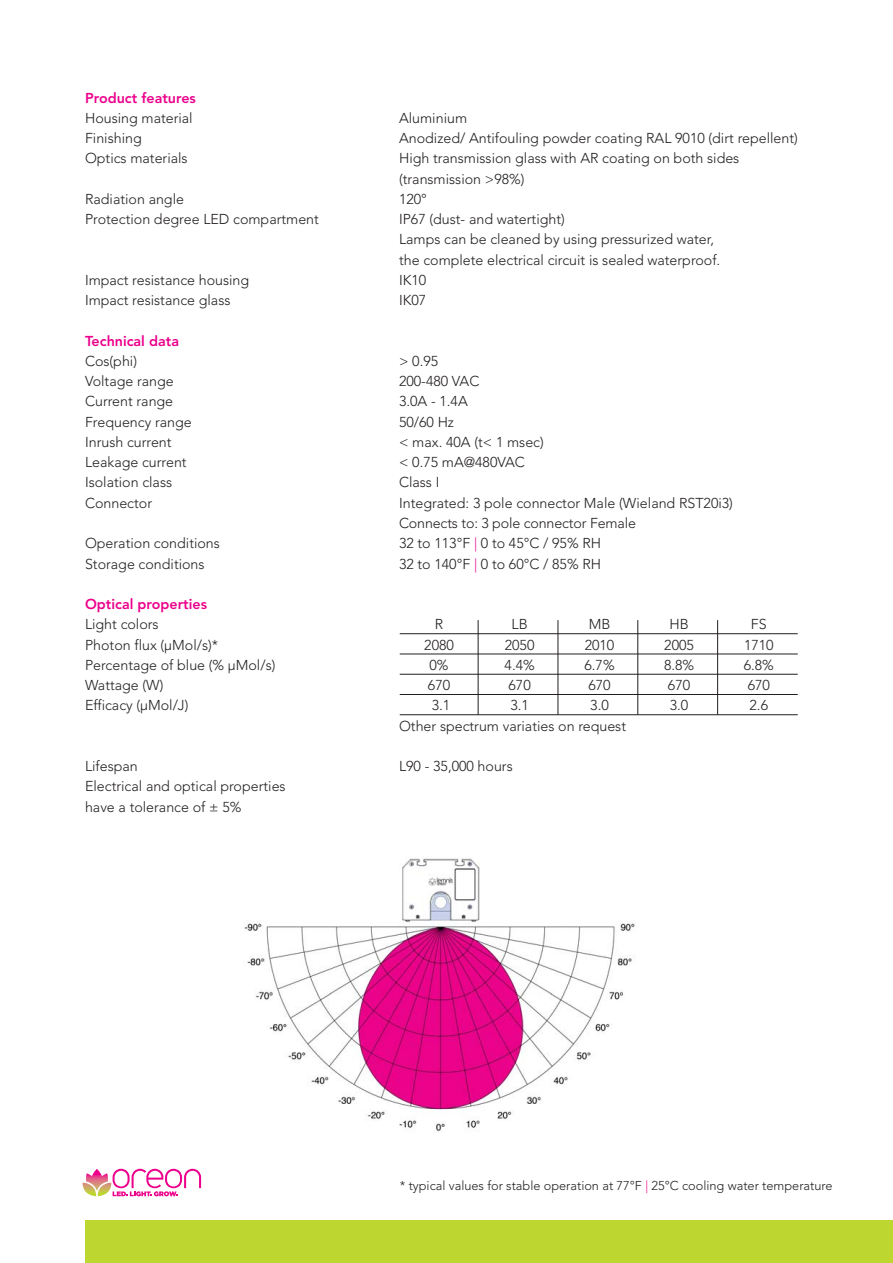
<style>
.page{position:relative;width:893px;height:1263px;background:#fff}
.page>*{position:absolute;margin:0;border:0;box-sizing:border-box;transform-origin:0 0}
.t1{font:300 14.25px/20.2px "Avenir";color:#231f20}
.t2{font:800 14.25px "Avenir";color:#ec008c}
.t3{font:300 12.75px "Avenir";color:#231f20}
.s1{color:#ec008c}
</style>
<div class="page">
<div style="left:85px;top:1220px;width:808px;height:43px;background:#bed730"></div>
<hr style="left:400px;top:633px;width:398px;height:1px;background:#231f20">
<hr style="left:400px;top:654px;width:398px;height:1px;background:#231f20">
<hr style="left:400px;top:674px;width:398px;height:1px;background:#231f20">
<hr style="left:400px;top:694px;width:398px;height:1px;background:#231f20">
<hr style="left:400px;top:714px;width:398px;height:1px;background:#231f20">
<hr style="left:478px;top:620px;width:1px;height:95px;background:#231f20">
<hr style="left:558px;top:620px;width:1px;height:95px;background:#231f20">
<hr style="left:637px;top:620px;width:1px;height:95px;background:#231f20">
<hr style="left:717px;top:620px;width:1px;height:95px;background:#231f20">
<svg style="left:83px;top:1169px;width:118px;height:27px"></svg>
<img style="left:244px;top:858px;width:391px;height:274px">
<p class="t2" style="left:85px;top:92px;width:112px">Product features</p>
<p class="t1" style="left:85px;top:109px;width:109px">Housing material</p>
<p class="t1" style="left:399px;top:109px;width:70px">Aluminium</p>
<p class="t1" style="left:85px;top:129px;width:58px">Finishing</p>
<p class="t1" style="left:399px;top:129px;width:400px">Anodized/ Antifouling powder coating RAL 9010 (dirt repellent)</p>
<p class="t1" style="left:85px;top:150px;width:104px">Optics materials</p>
<p class="t1" style="left:399px;top:150px;width:342px">High transmission glass with AR coating on both sides (transmission &gt;98%)</p>
<p class="t1" style="left:85px;top:190px;width:100px">Radiation angle</p>
<p class="t1" style="left:399px;top:190px;width:29px">120°</p>
<p class="t1" style="left:85px;top:210px;width:235px">Protection degree LED compartment</p>
<p class="t1" style="left:399px;top:210px;width:323px">IP67 (dust- and watertight)<br>Lamps can be cleaned by using pressurized water, the complete electrical circuit is sealed waterproof.</p>
<p class="t1" style="left:85px;top:271px;width:166px">Impact resistance housing</p>
<p class="t1" style="left:399px;top:271px;width:29px">IK10</p>
<p class="t1" style="left:85px;top:291px;width:147px">Impact resistance glass</p>
<p class="t1" style="left:399px;top:291px;width:29px">IK07</p>
<p class="t2" style="left:85px;top:335px;width:95px">Technical data</p>
<p class="t1" style="left:85px;top:352px;width:54px">Cos(phi)</p>
<p class="t1" style="left:399px;top:352px;width:41px">&gt; 0.95</p>
<p class="t1" style="left:85px;top:372px;width:90px">Voltage range</p>
<p class="t1" style="left:399px;top:372px;width:82px">200-480 VAC</p>
<p class="t1" style="left:85px;top:393px;width:90px">Current range</p>
<p class="t1" style="left:399px;top:393px;width:70px">3.0A - 1.4A</p>
<p class="t1" style="left:85px;top:413px;width:108px">Frequency range</p>
<p class="t1" style="left:399px;top:413px;width:56px">50/60 Hz</p>
<p class="t1" style="left:85px;top:433px;width:88px">Inrush current</p>
<p class="t1" style="left:399px;top:433px;width:146px">&lt; max. 40A (t&lt; 1 msec)</p>
<p class="t1" style="left:85px;top:453px;width:103px">Leakage current</p>
<p class="t1" style="left:399px;top:453px;width:127px">&lt; 0.75 mA@480VAC</p>
<p class="t1" style="left:85px;top:474px;width:89px">Isolation class</p>
<p class="t1" style="left:399px;top:474px;width:42px">Class I</p>
<p class="t1" style="left:85px;top:494px;width:69px">Connector</p>
<p class="t1" style="left:399px;top:494px;width:335px">Integrated: 3 pole connector Male (Wieland RST20i3)<br>Connects to: 3 pole connector Female</p>
<p class="t1" style="left:85px;top:534px;width:136px">Operation conditions</p>
<p class="t1" style="left:399px;top:534px;width:204px">32 to 113°F <span class="s1">|</span> 0 to 45°C / 95% RH</p>
<p class="t1" style="left:85px;top:555px;width:121px">Storage conditions</p>
<p class="t1" style="left:399px;top:555px;width:204px">32 to 140°F <span class="s1">|</span> 0 to 60°C / 85% RH</p>
<p class="t2" style="left:85px;top:598px;width:123px">Optical properties</p>
<p class="t1" style="left:85px;top:615px;width:75px">Light colors</p>
<p class="t1" style="left:435px;top:615px;width:10px">R</p>
<p class="t1" style="left:512px;top:615px;width:18px">LB</p>
<p class="t1" style="left:589px;top:615px;width:23px">MB</p>
<p class="t1" style="left:669px;top:615px;width:21px">HB</p>
<p class="t1" style="left:751px;top:615px;width:17px">FS</p>
<p class="t1" style="left:85px;top:636px;width:135px">Photon flux (μMol/s)*</p>
<p class="t1" style="left:424px;top:636px;width:31px">2080</p>
<p class="t1" style="left:505px;top:636px;width:31px">2050</p>
<p class="t1" style="left:585px;top:636px;width:31px">2010</p>
<p class="t1" style="left:664px;top:636px;width:31px">2005</p>
<p class="t1" style="left:744px;top:636px;width:31px">1710</p>
<p class="t1" style="left:85px;top:656px;width:192px">Percentage of blue (% μMol/s)</p>
<p class="t1" style="left:430px;top:656px;width:21px">0%</p>
<p class="t1" style="left:505px;top:656px;width:32px">4.4%</p>
<p class="t1" style="left:584px;top:656px;width:32px">6.7%</p>
<p class="t1" style="left:664px;top:656px;width:32px">8.8%</p>
<p class="t1" style="left:744px;top:656px;width:32px">6.8%</p>
<p class="t1" style="left:85px;top:676px;width:80px">Wattage (W)</p>
<p class="t1" style="left:428px;top:676px;width:24px">670</p>
<p class="t1" style="left:508px;top:676px;width:24px">670</p>
<p class="t1" style="left:588px;top:676px;width:24px">670</p>
<p class="t1" style="left:668px;top:676px;width:24px">670</p>
<p class="t1" style="left:748px;top:676px;width:24px">670</p>
<p class="t1" style="left:85px;top:696px;width:105px">Efficacy (μMol/J)</p>
<p class="t1" style="left:432px;top:696px;width:20px">3.1</p>
<p class="t1" style="left:510px;top:696px;width:20px">3.1</p>
<p class="t1" style="left:590px;top:696px;width:20px">3.0</p>
<p class="t1" style="left:670px;top:696px;width:20px">3.0</p>
<p class="t1" style="left:749px;top:696px;width:20px">2.6</p>
<p class="t1" style="left:399px;top:717px;width:229px">Other spectrum variaties on request</p>
<p class="t1" style="left:85px;top:757px;width:54px">Lifespan</p>
<p class="t1" style="left:399px;top:757px;width:115px">L90 - 35,000 hours</p>
<p class="t1" style="left:85px;top:777px;width:202px">Electrical and optical properties have a tolerance of ± 5%</p>
<p class="t3" style="left:400px;top:1180px;width:434px">* typical values for stable operation at 77°F <span class="s1">|</span> 25°C cooling water temperature</p>
</div>
